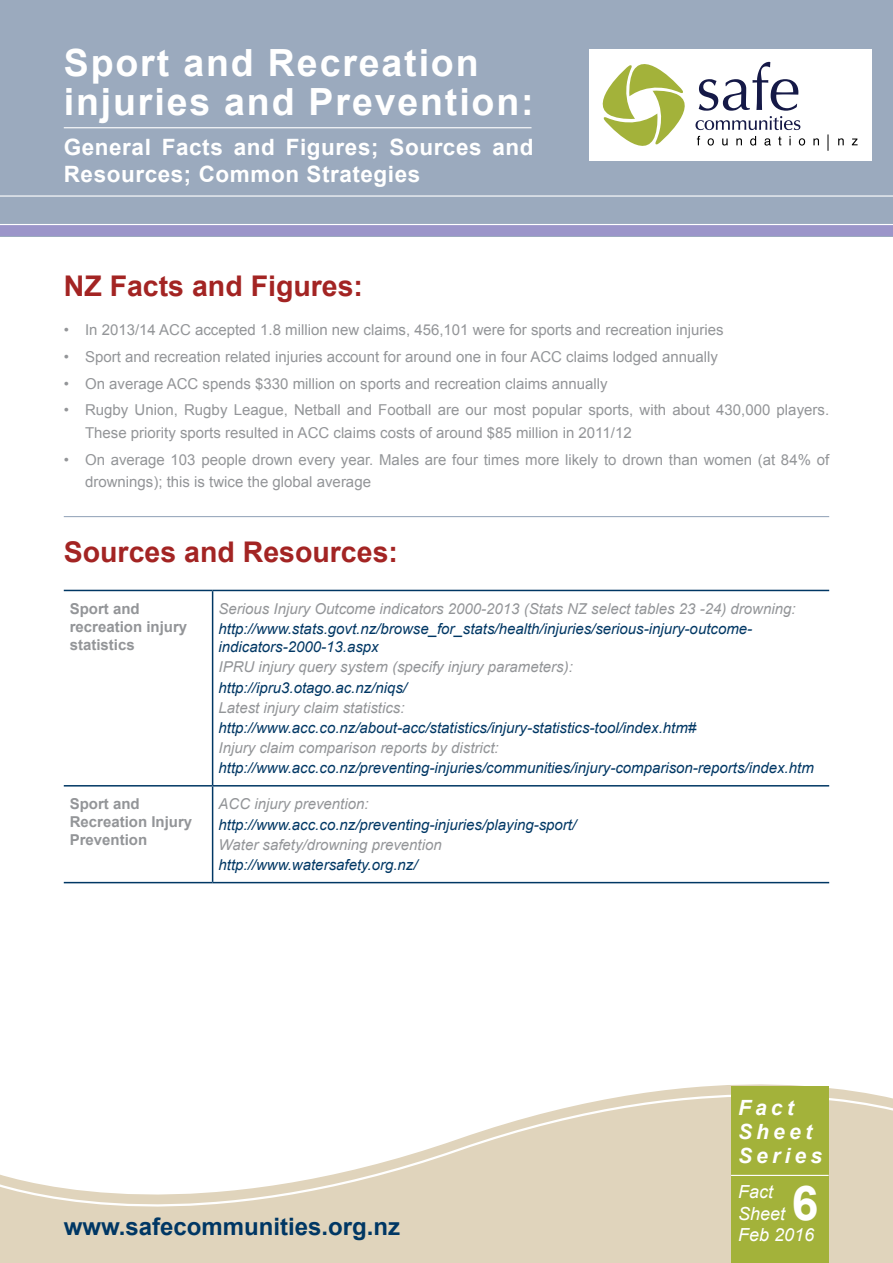
<style>
.page{position:relative;width:893px;height:1263px;background:#fff}
.page>*{position:absolute;margin:0;border:0;box-sizing:border-box;transform-origin:0 0}
.body{font:700 48px "Arial";color:#fff}
.t1{font:700 37.5px/39px "Arial";letter-spacing:.05em;color:#fff}
.heading{font:700 28.5px "Arial";color:#a32423}
.body-2{font:700 24px "Arial";color:#003764}
.t2{font:700 22.5px/27px "Arial";letter-spacing:.025em;color:#fff}
.body-3{font:italic 700 21px/24px "Arial";letter-spacing:.2em;color:#fff}
.body-4{font:italic 18px/21.6px "Arial";color:#fff}
.t3{font:15px/22.5px "Arial";color:#939598}
.Table_Text_-_Blue{font:italic 15px/18px "Arial";color:#003764}
.body-5{font:italic 15px "Arial";color:#939598}
.body-6{font:700 15px/18px "Arial";color:#939598}
.Table_Text_-_Grey{font:italic 15px "Arial";color:#939598}
</style>
<div class="page">
<div style="left:0;top:0;width:893px;height:236px;background:#9baabe"></div>
<hr style="left:0;top:195px;width:893px;height:2px;background:#fff">
<div style="left:0;top:1243px;width:893px;height:20px;background:#e0d4bc"></div>
<svg style="left:0;top:1084px;width:893px;height:159px"></svg>
<div style="left:589px;top:50px;width:283px;height:111px;background:#fff"></div>
<svg style="left:813px;top:138px;width:6px;height:7px"></svg>
<svg style="left:838px;top:138px;width:6px;height:7px"></svg>
<svg style="left:852px;top:138px;width:6px;height:7px"></svg>
<svg style="left:592px;top:49px;width:213px;height:97px"></svg>
<svg style="left:827px;top:134px;width:1px;height:17px"></svg>
<div style="left:731px;top:1086px;width:98px;height:177px;background:#a3b23a"></div>
<hr style="left:731px;top:1175px;width:98px;height:1px;background:#fff">
<hr style="left:64px;top:127px;width:467px;height:1px;background:#fff">
<hr style="left:64px;top:516px;width:765px;height:1px;background:#9baabe">
<hr style="left:64px;top:590px;width:149px;height:1px;background:#003764">
<hr style="left:213px;top:590px;width:616px;height:1px;background:#003764">
<hr style="left:212px;top:591px;width:1px;height:194px;background:#003764">
<hr style="left:64px;top:785px;width:149px;height:1px;background:#003764">
<hr style="left:213px;top:785px;width:616px;height:1px;background:#003764">
<hr style="left:212px;top:786px;width:1px;height:96px;background:#003764">
<hr style="left:64px;top:882px;width:149px;height:1px;background:#003764">
<hr style="left:213px;top:882px;width:616px;height:1px;background:#003764">
<div style="left:0;top:225px;width:893px;height:11px;background:#9b95c9"></div>
<hr style="left:0;top:224px;width:893px;height:1px;background:#fff">
<p class="t1" style="left:64px;top:45px;width:471px">Sport and Recreation injuries and Prevention:</p>
<p class="t2" style="left:64px;top:134px;width:471px">General Facts and Figures; Sources and<br>Resources; Common Strategies</p>
<p class="heading" style="left:64px;top:267px;width:301px">NZ Facts and Figures:</p>
<p class="t3" style="left:64px;top:319px;width:661px">• In 2013/14 ACC accepted 1.8 million new claims, 456,101 were for sports and recreation injuries</p>
<p class="t3" style="left:64px;top:345px;width:656px">• Sport and recreation related injuries account for around one in four ACC claims lodged annually</p>
<p class="t3" style="left:64px;top:372px;width:545px">• On average ACC spends $330 million on sports and recreation claims annually</p>
<p class="t3" style="left:85px;top:399px;width:746px;text-indent:-21px">• Rugby Union, Rugby League, Netball and Football are our most popular sports, with about 430,000 players.<br>These priority sports resulted in ACC claims costs of around $85 million in 2011/12</p>
<p class="t3" style="left:85px;top:448px;width:746px;text-indent:-21px">• On average 103 people drown every year. Males are four times more likely to drown than women (at 84% of drownings); this is twice the global average</p>
<p class="heading" style="left:64px;top:534px;width:336px">Sources and Resources:</p>
<p class="body-6" style="left:70px;top:600px;width:119px">Sport and recreation injury statistics</p>
<p class="body-5" style="left:219px;top:599px;width:578px">Serious Injury Outcome indicators 2000-2013 (Stats NZ select tables 23 -24) drowning:</p>
<p class="Table_Text_-_Blue" style="left:219px;top:620px;width:535px">http://www.stats.govt.nz/browse_for_stats/health/injuries/serious-injury-outcome&shy;indicators-2000-13.aspx</p>
<p class="body-5" style="left:219px;top:657px;width:356px">IPRU injury query system (specify injury parameters):</p>
<p class="Table_Text_-_Blue" style="left:219px;top:678px;width:190px">http://ipru3.otago.ac.nz/niqs/</p>
<p class="body-5" style="left:219px;top:698px;width:187px">Latest injury claim statistics:</p>
<p class="Table_Text_-_Blue" style="left:219px;top:719px;width:479px">http://www.acc.co.nz/about-acc/statistics/injury-statistics-tool/index.htm#</p>
<p class="body-5" style="left:219px;top:738px;width:282px">Injury claim comparison reports by district:</p>
<p class="Table_Text_-_Blue" style="left:219px;top:759px;width:597px">http://www.acc.co.nz/preventing-injuries/communities/injury-comparison-reports/index.htm</p>
<p class="body-6" style="left:70px;top:796px;width:124px">Sport and<br>Recreation Injury<br>Prevention</p>
<p class="Table_Text_-_Grey" style="left:219px;top:794px;width:152px">ACC injury prevention:</p>
<p class="Table_Text_-_Blue" style="left:219px;top:815px;width:359px">http://www.acc.co.nz/preventing-injuries/playing-sport/</p>
<p class="Table_Text_-_Grey" style="left:219px;top:835px;width:225px">Water safety/drowning prevention</p>
<p class="Table_Text_-_Blue" style="left:219px;top:856px;width:200px">http://www.watersafety.org.nz/</p>
<p class="body-2" style="left:64px;top:1211px;width:338px">www.safecommunities.org.nz</p>
<p class="body-3" style="left:738px;top:1096px;width:86px">Fact<br>Sheet<br>Series</p>
<p class="body-4" style="left:738px;top:1181px;width:78px">Fact<br>Sheet<br>Feb 2016</p>
<p class="body" style="left:792px;top:1171px;width:28px">6</p>
</div>
